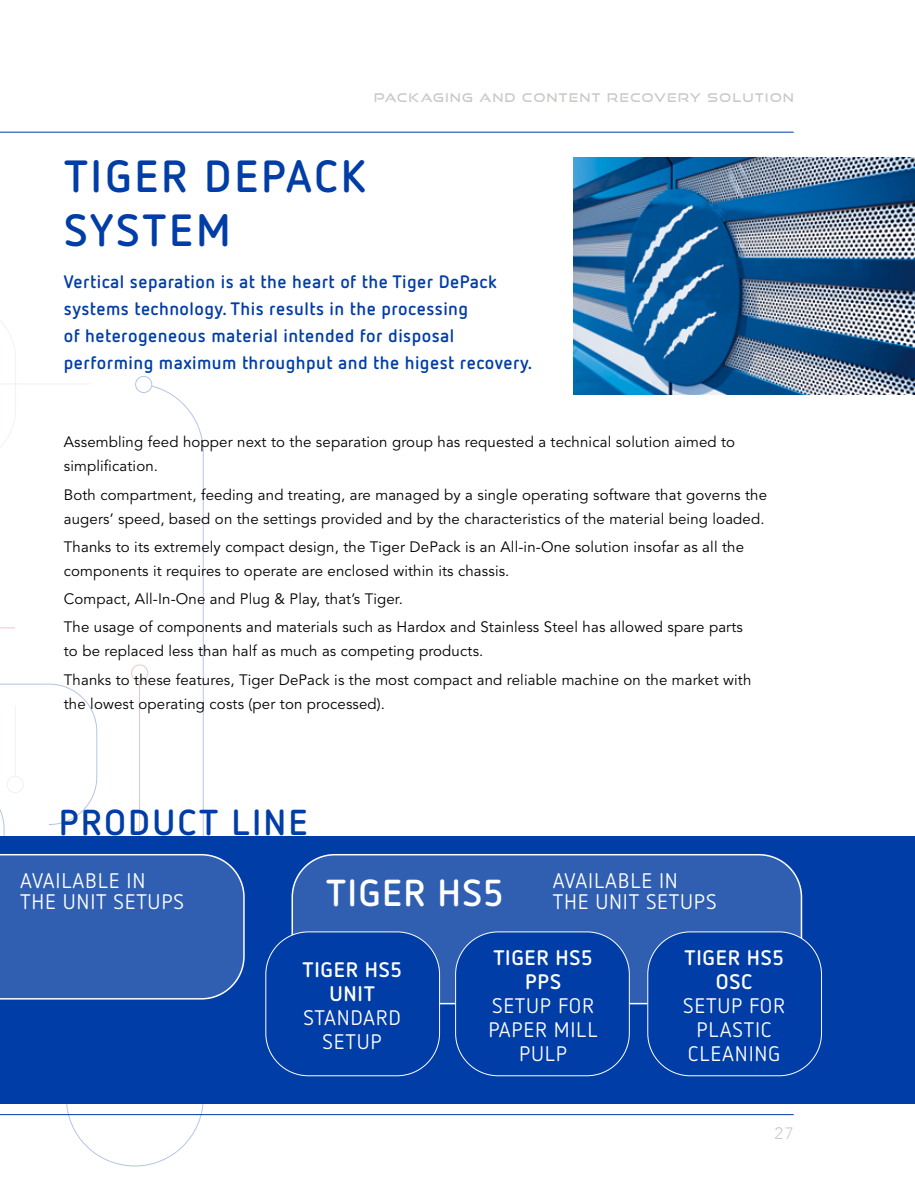
<style>
.page{position:relative;width:915px;height:1191px;background:#fff}
.page>*{position:absolute;margin:0;border:0;box-sizing:border-box;transform-origin:0 0}
.t1{font:700 45px/54px "FF Netto Pro";letter-spacing:.06em;color:#003da6}
.t2{font:700 37.5px "FF Netto Pro";letter-spacing:.035em;color:#fff}
.t3{font:700 36px "FF Netto Pro";letter-spacing:.06em;color:#003da6}
.t4{font:21px/24px "FF Netto Pro";letter-spacing:.035em;color:#fff;text-align:center}
.t5{font:700 21px/24px "FF Netto Pro";letter-spacing:.035em;color:#fff;text-align:center}
.t6{font:700 18px/27px "FF Netto Pro";letter-spacing:.025em;color:#003da6}
.t7{font:300 16.5px "Avenir";color:#cbc9c5}
.t8{font:15px/24px "Avenir LT";letter-spacing:.01em;color:#000}
.t9{font:12px "Good Times Rg";letter-spacing:.13em;color:#cbc9c5}
</style>
<div class="page">
<svg style="left:1px;top:321px;width:15px;height:125px"></svg>
<hr style="left:0;top:383px;width:90px;height:1px;background:#003da6">
<svg style="left:65px;top:383px;width:139px;height:784px"></svg>
<svg style="left:1px;top:627px;width:14px;height:1px"></svg>
<div style="left:122px;top:494px;width:35px;height:36px;border:1px solid #fff;border-radius:17px"></div>
<svg style="left:135px;top:376px;width:17px;height:17px"></svg>
<hr style="left:0;top:132px;width:793px;height:1px;background:#003da6">
<hr style="left:0;top:1114px;width:793px;height:1px;background:#003da6">
<div style="left:0;top:836px;width:914px;height:267px;background:#003da6"></div>
<div style="left:292px;top:854px;width:509px;height:149px;background:#305fb1;border-radius:43px"></div>
<svg style="left:0;top:664px;width:244px;height:336px"></svg>
<div style="left:291px;top:854px;width:510px;height:150px;border:2px solid #fff;border-radius:43px"></div>
<div style="left:266px;top:932px;width:173px;height:143px;background:#003da6;border-radius:43px"></div>
<div style="left:265px;top:931px;width:175px;height:145px;border:1px solid #fff;border-radius:43px"></div>
<div style="left:455px;top:932px;width:174px;height:143px;background:#003da6;border-radius:43px"></div>
<div style="left:455px;top:931px;width:174px;height:145px;border:1px solid #fff;border-radius:43px"></div>
<div style="left:647px;top:932px;width:174px;height:143px;background:#003da6;border-radius:43px"></div>
<div style="left:647px;top:931px;width:174px;height:145px;border:1px solid #fff;border-radius:43px"></div>
<img style="left:0;top:320px;width:1px;height:499px">
<img style="left:573px;top:157px;width:341px;height:237px">
<p class="t9" style="left:374px;top:90px;width:421px">PACKAGING AND CONTENT RECOVERY SOLUTION</p>
<h1 class="t1" style="left:64px;top:147px;width:303px">TIGER DEPACK<br>SYSTEM</h1>
<p class="t6" style="left:64px;top:268px;width:470px">Vertical separation is at the heart of the Tiger DePack systems technology. This results in the processing<br>of heterogeneous material intended for disposal performing maximum throughput and the higest recovery.</p>
<p class="t8" style="left:64px;top:431px;width:672px">Assembling feed hopper next to the separation group has requested a technical solution aimed to simplification.</p>
<p class="t8" style="left:64px;top:483px;width:704px">Both compartment, feeding and treating, are managed by a single operating software that governs the augers’ speed, based on the settings provided and by the characteristics of the material being loaded.</p>
<p class="t8" style="left:64px;top:535px;width:681px">Thanks to its extremely compact design, the Tiger DePack is an All-in-One solution insofar as all the components it requires to operate are enclosed within its chassis.</p>
<p class="t8" style="left:64px;top:585px;width:680px;line-height:28.2px">Compact, All-In-One and Plug &amp; Play, that’s Tiger.<br>The usage of components and materials such as Hardox and Stainless Steel has allowed spare parts</p>
<p class="t8" style="left:64px;top:637px;width:688px;line-height:28.2px">to be replaced less than half as much as competing products.<br>Thanks to these features, Tiger DePack is the most compact and reliable machine on the market with</p>
<p class="t8" style="left:64px;top:692px;width:323px">the lowest operating costs (per ton processed).</p>
<h3 class="t3" style="left:59px;top:798px;width:251px">PRODUCT LINE</h3>
<h3 class="t4" style="left:20px;top:869px;width:165px;line-height:21px;text-align:left">AVAILABLE IN<br>THE UNIT SETUPS</h3>
<h2 class="t2" style="left:326px;top:867px;width:179px">TIGER HS5</h2>
<h3 class="t4" style="left:552px;top:869px;width:165px;line-height:21px;text-align:left">AVAILABLE IN<br>THE UNIT SETUPS</h3>
<h3 class="t5" style="left:302px;top:956px;width:101px">TIGER HS5<br>UNIT</h3>
<h3 class="t4" style="left:303px;top:1004px;width:99px">STANDARD<br>SETUP</h3>
<h3 class="t5" style="left:493px;top:944px;width:101px">TIGER HS5<br>PPS</h3>
<h3 class="t4" style="left:488px;top:992px;width:111px">SETUP FOR<br>PAPER MILL<br>PULP</h3>
<h3 class="t5" style="left:684px;top:944px;width:101px">TIGER HS5<br>OSC</h3>
<h3 class="t4" style="left:683px;top:992px;width:103px">SETUP FOR<br>PLASTIC<br>CLEANING</h3>
<p class="t7" style="left:774px;top:1124px;width:21px">27</p>
</div>
